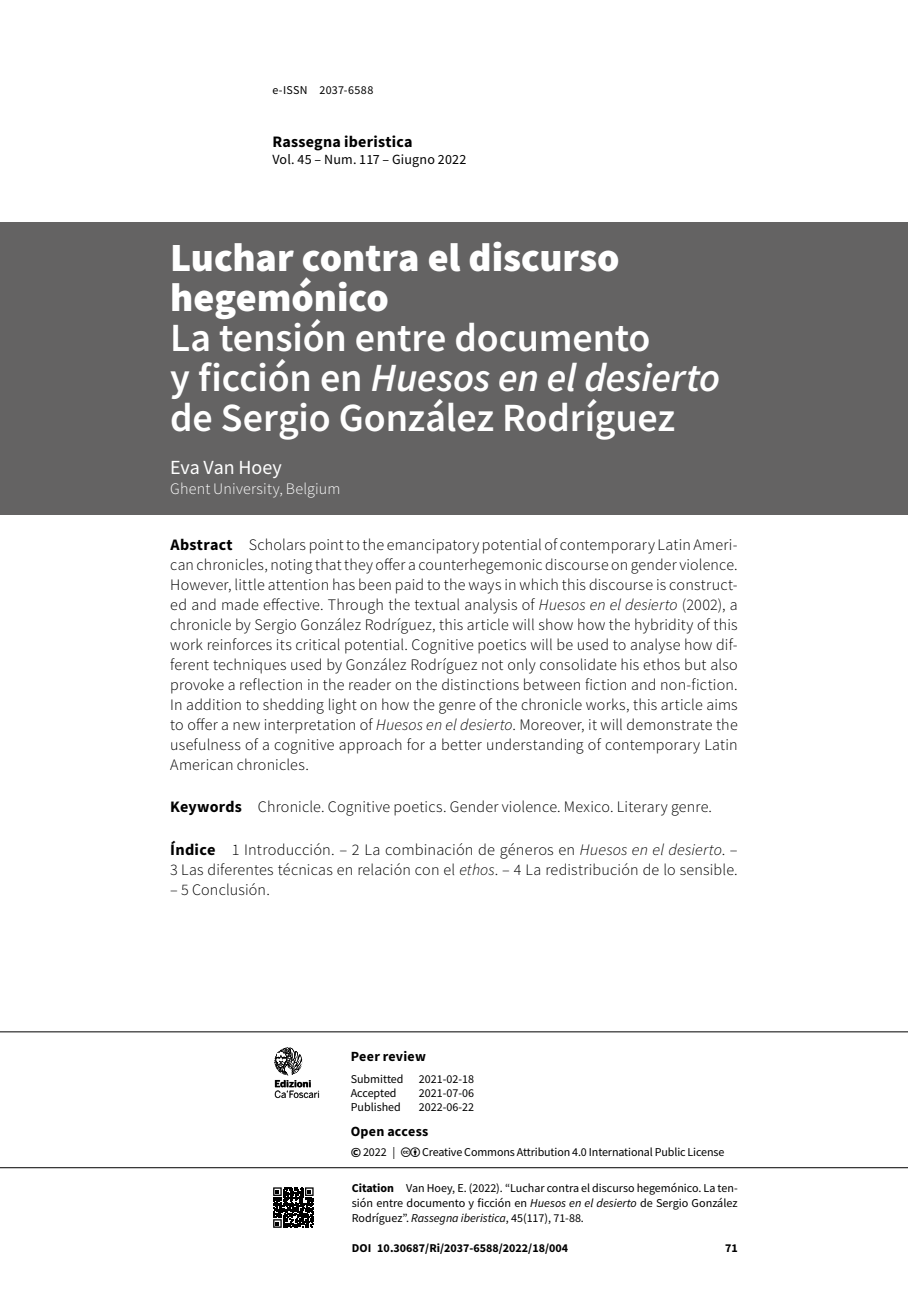
<style>
.page{position:relative;width:908px;height:1304px;background:#fff}
.page>*{position:absolute;margin:0;border:0;box-sizing:border-box;transform-origin:0 0}
.t1{font:600 40px/40px "Source Sans Pro";letter-spacing:-.005em;color:#fff}
.t2{font:900 40px/40px "Source Sans Pro";color:#fff}
.t3{font:20px "Source Sans Pro";letter-spacing:.005em;color:#fff}
.t4{font:300 16px/20px "Source Sans Pro";letter-spacing:.01em;color:#000;text-align:justify}
.t5{font:300 16px "Source Sans Pro";letter-spacing:.01em;color:#fff}
.t6{font:700 16px "Source Sans Pro";letter-spacing:.015em;color:#000}
.t7{font:14px "Source Sans Pro";letter-spacing:.015em;color:#000}
.t8{font:700 14px "Source Sans Pro";letter-spacing:.02em;color:#000}
.t9{font:12px/15px "Source Sans Pro";color:#000;text-align:justify}
.t10{font:700 12px "Source Sans Pro";color:#000}
.t11{font:12px "Source Sans Pro";letter-spacing:.02em;color:#000}
.t12{font:9.6px "Benton Sans";letter-spacing:-.01em;color:#000}
.t13{font:700 9.6px "Benton Sans";color:#000}
.s1{font-style:italic}
.s2{font-weight:700}
.s3{font-weight:700;font-size:14px}
</style>
<div class="page">
<hr style="left:0;top:1031px;width:907px;height:1px;background:#000">
<svg style="left:274px;top:1047px;width:45px;height:51px"></svg>
<hr style="left:0;top:1167px;width:907px;height:1px;background:#000">
<svg style="left:313px;top:1187px;width:1px;height:38px"></svg>
<svg style="left:273px;top:1187px;width:40px;height:41px"></svg>
<div style="left:0;top:223px;width:907px;height:292px;background:#646363"></div>
<p class="t11" style="left:272px;top:82px;width:102px">e-ISSN 2037-6588</p>
<p class="t6" style="left:272px;top:131px;width:142px">Rassegna iberistica</p>
<p class="t7" style="left:272px;top:150px;width:195px">Vol. 45 – Num. 117 – Giugno 2022</p>
<h1 class="t2" style="left:170px;top:237px;width:450px">Luchar contra el discurso hegemónico</h1>
<h1 class="t1" style="left:170px;top:318px;width:551px">La tensión entre documento<br>y ficción en <span class="s1">Huesos en el desierto </span>de Sergio González Rodríguez</h1>
<p class="t3" style="left:170px;top:455px;width:113px">Eva Van Hoey</p>
<p class="t5" style="left:170px;top:479px;width:172px">Ghent University, Belgium</p>
<p class="t4" style="left:170px;top:534px;width:568px"><span class="s2">Abstract</span> Scholars point to the emancipatory potential of contemporary Latin Ameri&shy;can chronicles, noting that they offer a counterhegemonic discourse on gender violence.<br>However, little attention has been paid to the ways in which this discourse is construct&shy;ed and made effective. Through the textual analysis of <span class="s1">Huesos en el desierto</span> (2002), a chronicle by Sergio González Rodríguez, this article will show how the hybridity of this work reinforces its critical potential. Cognitive poetics will be used to analyse how dif&shy;ferent techniques used by González Rodríguez not only consolidate his ethos but also provoke a reflection in the reader on the distinctions between fiction and non-fiction.<br>In addition to shedding light on how the genre of the chronicle works, this article aims to offer a new interpretation of <span class="s1">Huesos en el desierto</span>. Moreover, it will demonstrate the usefulness of a cognitive approach for a better understanding of contemporary Latin American chronicles.</p>
<p class="t4" style="left:170px;top:797px;width:543px"><span class="s2">Keywords</span> Chronicle. Cognitive poetics. Gender violence. Mexico. Literary genre.</p>
<p class="t4" style="left:170px;top:840px;width:568px"><span class="s2">Índice</span> 1 Introducción. – 2 La combinación de géneros en <span class="s1">Huesos en el desierto</span>. –<br>3 Las diferentes técnicas en relación con el <span class="s1">ethos</span>. – 4 La redistribución de lo sensible.</p>
<p class="t4" style="left:170px;top:880px;width:101px">– 5 Conclusión.</p>
<p class="t13" style="left:274px;top:1078px;width:38px">Edizioni</p>
<p class="t12" style="left:274px;top:1088px;width:47px">Ca’Foscari</p>
<p class="t8" style="left:350px;top:1046px;width:77px">Peer review</p>
<p class="t9" style="left:350px;top:1071px;width:54px">Submitted</p>
<p class="t9" style="left:418px;top:1071px;width:57px">2021-02-18</p>
<p class="t9" style="left:350px;top:1085px;width:47px">Accepted</p>
<p class="t9" style="left:418px;top:1085px;width:57px">2021-07-06</p>
<p class="t9" style="left:350px;top:1099px;width:52px">Published</p>
<p class="t9" style="left:418px;top:1099px;width:57px">2022-06-22</p>
<p class="t8" style="left:350px;top:1122px;width:79px">Open access</p>
<p class="t9" style="left:350px;top:1144px;width:46px"><span class="s3">©</span> 2022 |</p>
<p class="t9" style="left:422px;top:1144px;width:303px">Creative Commons Attribution 4.0 International Public License</p>
<p class="t9" style="left:351px;top:1181px;width:387px"><span class="s2">Citation</span> Van Hoey, E. (2022). “Luchar contra el discurso hegemónico. La ten&shy;sión entre documento y ficción en <span class="s1">Huesos en el desierto</span> de Sergio González Rodríguez”. <span class="s1">Rassegna iberistica</span>, 45(117), 71-88.</p>
<p class="t10" style="left:351px;top:1240px;width:218px">DOI 10.30687/Ri/2037-6588/2022/18/004</p>
<p class="t10" style="left:724px;top:1240px;width:14px">71</p>
</div>
